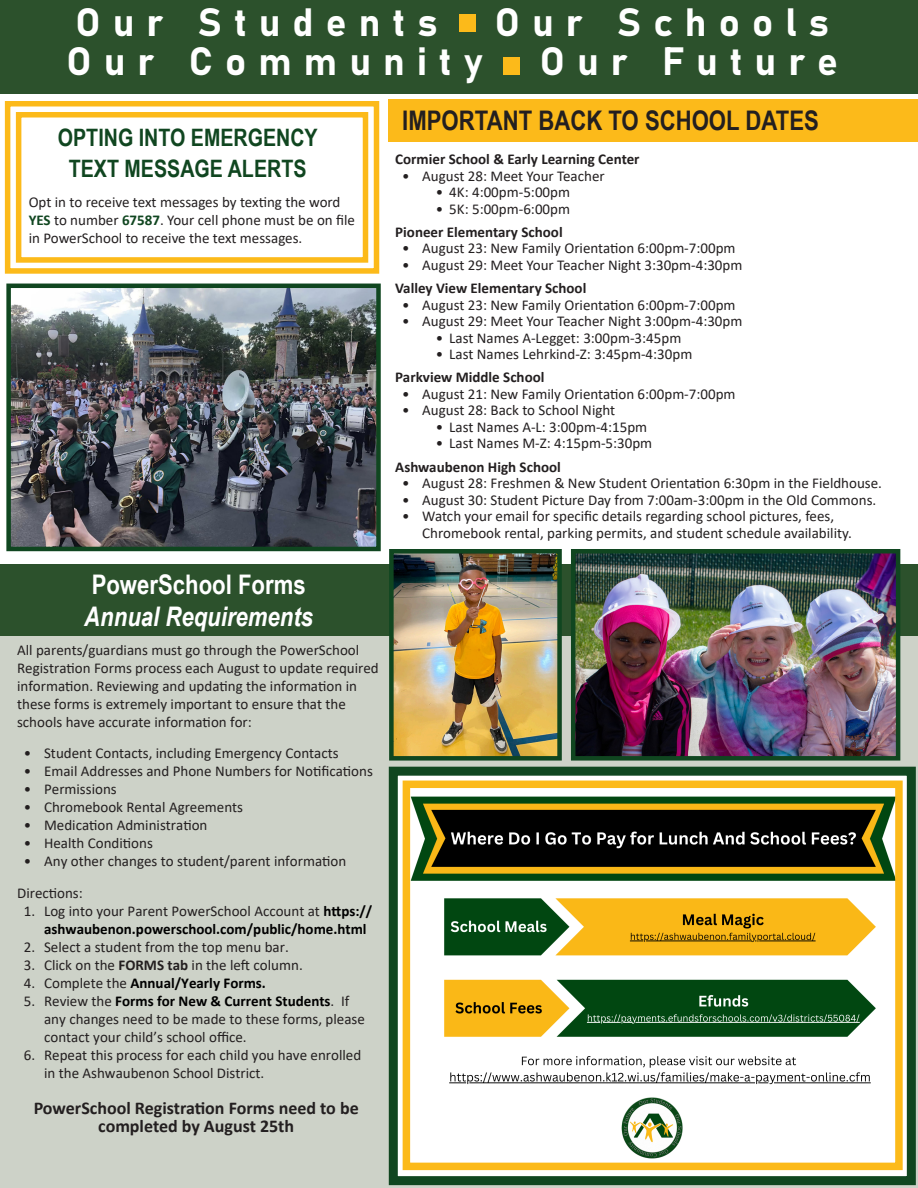
<style>
.page{position:relative;width:918px;height:1188px;background:#fff}
.page>*{position:absolute;margin:0;border:0;box-sizing:border-box;transform-origin:0 0}
.Paragraph_Style_1{font:39px "Bahnschrift";letter-spacing:.31em;color:#fff}
.t1{font:700 27px "Arial Narrow";color:#231f20}
.t2{font:italic 700 27px "Arial Narrow";color:#fff}
.t3{font:700 27px "Arial Narrow";color:#fff}
.t4{font:700 24px/31.5px "Arial Narrow";color:#104620;text-align:center}
.t5{font:700 18px/18px "Calibri";color:#231f20;text-align:center}
.t6{font:15px/18px "Calibri";color:#231f20}
.t7{font:700 15px/18px "Calibri";color:#000}
.t8{font:700 15px "Calibri";color:#231f20}
.s1{font-weight:700;color:#104620}
.s2{font-weight:400;color:#231f20}
.s3{font-weight:700}
.s4{font-weight:700;color:#000}
</style>
<div class="page">
<svg style="left:4px;top:101px;width:376px;height:173px"></svg>
<div style="left:16px;top:112px;width:352px;height:151px;border:5px solid #fcba1a"></div>
<div style="left:0;top:0;width:918px;height:94px;background:#2c512c"></div>
<div style="left:0;top:630px;width:918px;height:558px;background:#cdd2c8"></div>
<div style="left:0;top:565px;width:918px;height:71px;background:#2c512c"></div>
<div style="left:393px;top:771px;width:518px;height:410px;background:linear-gradient(to right,#fff,#fff)"></div>
<div style="left:389px;top:767px;width:527px;height:418px;border:9px solid #104620"></div>
<img style="left:412px;top:790px;width:482px;height:371px">
<div style="left:403px;top:781px;width:500px;height:389px;border:8px solid #fcba1a"></div>
<div style="left:389px;top:99px;width:529px;height:42px;background:#fcba1a"></div>
<img style="left:576px;top:554px;width:319px;height:202px">
<div style="left:571px;top:549px;width:329px;height:212px;border:4px solid #104620"></div>
<img style="left:394px;top:554px;width:163px;height:202px">
<div style="left:389px;top:549px;width:173px;height:212px;border:4px solid #104620"></div>
<img style="left:11px;top:289px;width:365px;height:257px">
<div style="left:6px;top:284px;width:375px;height:267px;border:4px solid #104620"></div>
<hr style="left:917px;top:0;width:1px;height:1188px;background:#ffdfa5">
<div style="left:459px;top:14px;width:16px;height:17px;background:#fcba1a"></div>
<div style="left:503px;top:57px;width:16px;height:18px;background:#fcba1a"></div>
<p class="Paragraph_Style_1" style="left:76px;top:-7px;width:364px">Our Students</p>
<p class="Paragraph_Style_1" style="left:495px;top:-7px;width:336px">Our Schools</p>
<p class="Paragraph_Style_1" style="left:66px;top:32px;width:418px">Our Community</p>
<p class="Paragraph_Style_1" style="left:540px;top:32px;width:300px">Our Future</p>
<p class="t4" style="left:58px;top:121px;width:261px">OPTING INTO EMERGENCY<br>TEXT MESSAGE ALERTS</p>
<p class="t6" style="left:29px;top:192px;width:313px">Opt in to receive text messages by texting the word</p>
<p class="t6" style="left:29px;top:210px;width:328px"><span class="s1">YES</span> to number <span class="s1">67587</span>. Your cell phone must be on file in PowerSchool to receive the text messages.</p>
<p class="t3" style="left:92px;top:564px;width:216px">PowerSchool Forms</p>
<p class="t2" style="left:84px;top:596px;width:230px">Annual Requirements</p>
<p class="t6" style="left:17px;top:641px;width:363px">All parents/guardians must go through the PowerSchool Registration Forms process each August to update required information. Reviewing and updating the information in these forms is extremely important to ensure that the schools have accurate information for:</p>
<p class="t6" style="left:24px;top:744px;width:316px">• Student Contacts, including Emergency Contacts</p>
<p class="t6" style="left:24px;top:762px;width:351px">• Email Addresses and Phone Numbers for Notifications</p>
<p class="t6" style="left:24px;top:780px;width:94px">• Permissions</p>
<p class="t6" style="left:24px;top:798px;width:221px">• Chromebook Rental Agreements</p>
<p class="t6" style="left:24px;top:816px;width:185px">• Medication Administration</p>
<p class="t6" style="left:24px;top:834px;width:131px">• Health Conditions</p>
<p class="t6" style="left:24px;top:852px;width:324px">• Any other changes to student/parent information</p>
<p class="t6" style="left:17px;top:884px;width:67px">Directions:</p>
<p class="t7" style="left:44px;top:902px;width:330px;text-indent:-20px"><span class="s2">1. Log into your Parent PowerSchool Account at</span> https:// ashwaubenon.powerschool.com/public/home.html</p>
<p class="t6" style="left:24px;top:938px;width:266px">2. Select a student from the top menu bar.</p>
<p class="t6" style="left:24px;top:956px;width:280px">3. Click on the <span class="s3">FORMS tab</span> in the left column.</p>
<p class="t7" style="left:24px;top:974px;width:244px"><span class="s2">4. Complete the</span> Annual/Yearly Forms.</p>
<p class="t6" style="left:44px;top:992px;width:322px;text-indent:-20px">5. Review the <span class="s4">Forms for New &amp; Current Students</span>. If any changes need to be made to these forms, please contact your child’s school office.</p>
<p class="t6" style="left:44px;top:1046px;width:319px;text-indent:-20px">6. Repeat this process for each child you have enrolled in the Ashwaubenon School District.</p>
<p class="t5" style="left:34px;top:1099px;width:327px">PowerSchool Registration Forms need to be completed by August 25th</p>
<p class="t1" style="left:402px;top:100px;width:418px">IMPORTANT BACK TO SCHOOL DATES</p>
<p class="t8" style="left:395px;top:149px;width:246px">Cormier School &amp; Early Learning Center</p>
<p class="t6" style="left:402px;top:166px;width:204px">• August 28: Meet Your Teacher</p>
<p class="t6" style="left:436px;top:183px;width:136px">• 4K: 4:00pm-5:00pm</p>
<p class="t6" style="left:436px;top:199px;width:136px">• 5K: 5:00pm-6:00pm</p>
<p class="t8" style="left:395px;top:221px;width:169px">Pioneer Elementary School</p>
<p class="t6" style="left:402px;top:239px;width:335px">• August 23: New Family Orientation 6:00pm-7:00pm</p>
<p class="t6" style="left:402px;top:256px;width:342px">• August 29: Meet Your Teacher Night 3:30pm-4:30pm</p>
<p class="t8" style="left:395px;top:278px;width:193px">Valley View Elementary School</p>
<p class="t6" style="left:402px;top:295px;width:335px">• August 23: New Family Orientation 6:00pm-7:00pm</p>
<p class="t6" style="left:402px;top:312px;width:342px">• August 29: Meet Your Teacher Night 3:00pm-4:30pm</p>
<p class="t6" style="left:436px;top:328px;width:247px">• Last Names A-Legget: 3:00pm-3:45pm</p>
<p class="t6" style="left:436px;top:345px;width:258px">• Last Names Lehrkind-Z: 3:45pm-4:30pm</p>
<p class="t8" style="left:395px;top:367px;width:151px">Parkview Middle School</p>
<p class="t6" style="left:402px;top:385px;width:335px">• August 21: New Family Orientation 6:00pm-7:00pm</p>
<p class="t6" style="left:402px;top:401px;width:215px">• August 28: Back to School Night</p>
<p class="t6" style="left:436px;top:418px;width:213px">• Last Names A-L: 3:00pm-4:15pm</p>
<p class="t6" style="left:436px;top:434px;width:218px">• Last Names M-Z: 4:15pm-5:30pm</p>
<p class="t8" style="left:395px;top:456px;width:167px">Ashwaubenon High School</p>
<p class="t6" style="left:402px;top:474px;width:482px">• August 28: Freshmen &amp; New Student Orientation 6:30pm in the Fieldhouse.</p>
<p class="t6" style="left:402px;top:490px;width:476px">• August 30: Student Picture Day from 7:00am-3:00pm in the Old Commons.</p>
<p class="t6" style="left:422px;top:508px;width:431px;line-height:16.5px;text-indent:-20px">• Watch your email for specific details regarding school pictures, fees,<br>Chromebook rental, parking permits, and student schedule availability.</p>
</div>
